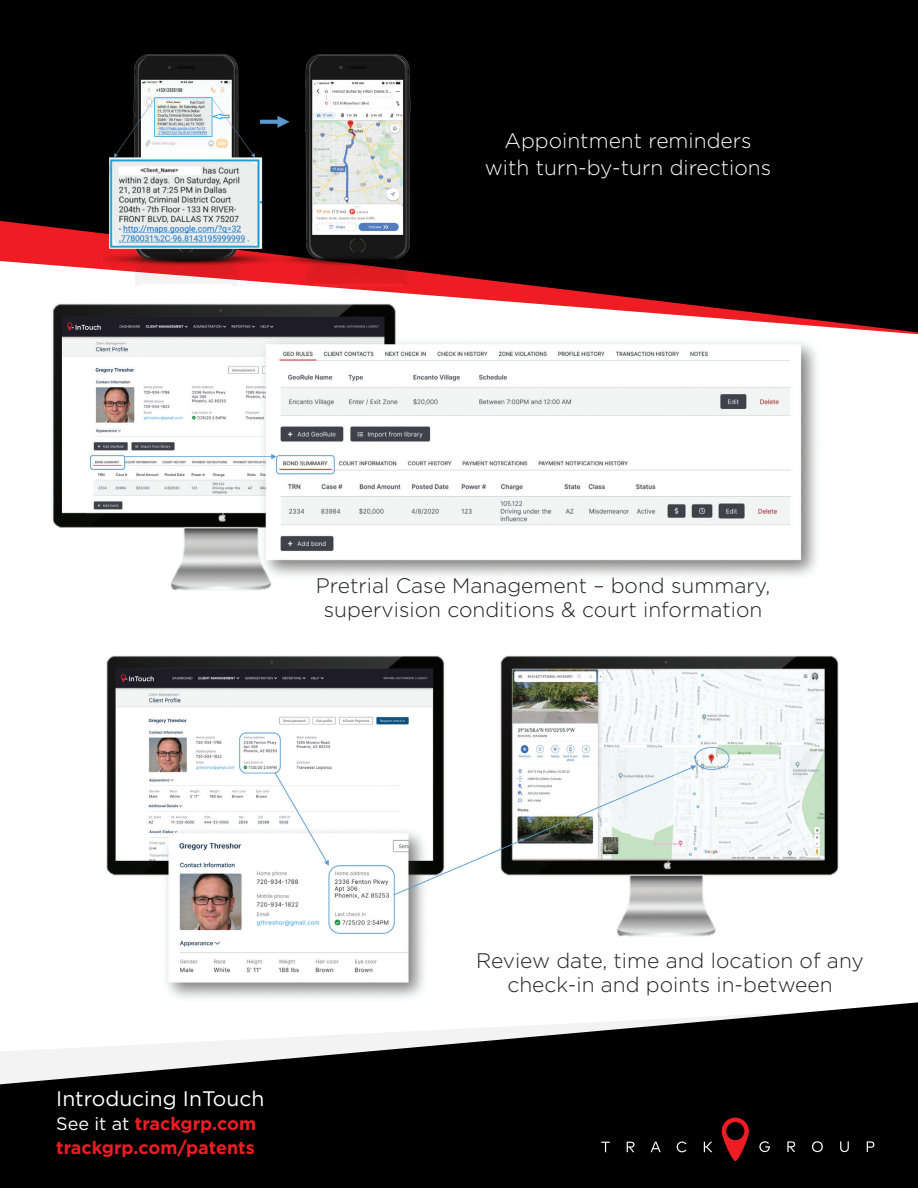
<style>
.page{position:relative;width:918px;height:1188px;background:#fff}
.page>*{position:absolute;margin:0;border:0;box-sizing:border-box;transform-origin:0 0}
.t1{font:300 21px/24px "Gotham";color:#231f20;text-align:center}
.t2{font:300 21px "Gotham";color:#fff}
.t3{font:21px "Gotham";color:#fff}
.t4{font:700 18px "Gotham";color:#ee1d23}
.s1{font-weight:400;color:#fff}
</style>
<div class="page">
<img style="left:106px;top:655px;width:733px;height:343px">
<img style="left:52px;top:334px;width:765px;height:256px">
<svg style="left:0;top:0;width:918px;height:332px;background:#241a1a"></svg>
<svg style="left:0;top:1002px;width:918px;height:186px;fill:#000"></svg>
<img style="left:104px;top:38px;width:341px;height:248px">
<svg style="left:722px;top:1118px;width:27px;height:43px"></svg>
<svg style="left:601px;top:1142px;width:9px;height:10px"></svg>
<svg style="left:627px;top:1142px;width:7px;height:10px"></svg>
<svg style="left:651px;top:1142px;width:10px;height:10px"></svg>
<svg style="left:677px;top:1142px;width:9px;height:10px"></svg>
<svg style="left:704px;top:1142px;width:9px;height:10px"></svg>
<svg style="left:759px;top:1141px;width:11px;height:11px"></svg>
<svg style="left:787px;top:1141px;width:8px;height:11px"></svg>
<svg style="left:812px;top:1141px;width:11px;height:11px"></svg>
<svg style="left:840px;top:1141px;width:9px;height:11px"></svg>
<svg style="left:867px;top:1141px;width:7px;height:11px"></svg>
<p class="t2" style="left:504px;top:129px;width:249px">Appointment reminders</p>
<p class="t2" style="left:485px;top:156px;width:288px">with turn-by-turn directions</p>
<p class="t1" style="left:316px;top:574px;width:456px">Pretrial Case Management – bond summary, supervision conditions &amp; court information</p>
<p class="t3" style="left:56px;top:1087px;width:210px">Introducing InTouch</p>
<p class="t4" style="left:56px;top:1114px;width:201px"><span class="s1">See it at</span> trackgrp.com</p>
<p class="t4" style="left:56px;top:1138px;width:200px">trackgrp.com/patents</p>
<p class="t1" style="left:476px;top:948px;width:389px">Review date, time and location of any check-in and points in-between</p>
</div>
